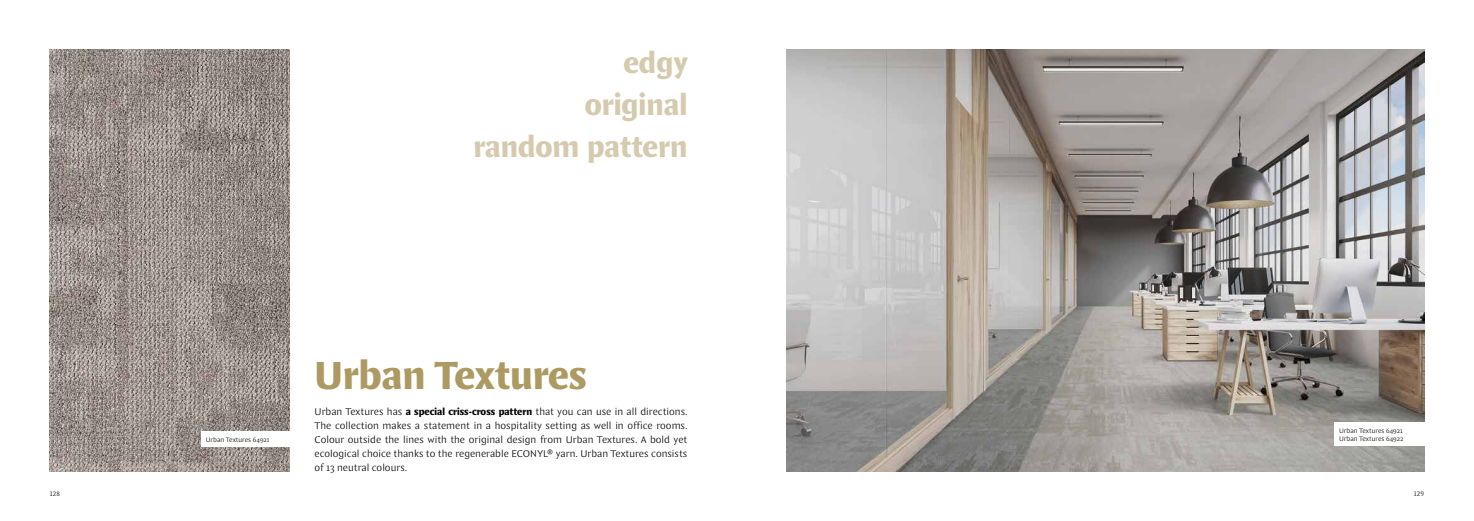
<style>
.page{position:relative;width:1474px;height:521px;background:#fff}
.page>*{position:absolute;margin:0;border:0;box-sizing:border-box;transform-origin:0 0}
.t1{font:900 42px "Comma Base";color:#ad9a62}
.t2{font:900 31.5px/42px "Comma Base";color:#d5caae;text-align:right}
.t3{font:300 10.5px/14px "Comma Base";color:#000;text-align:justify}
.t4{font:300 7px/8.8px "Comma Base";color:#000}
.s1{font-weight:900}
</style>
<div class="page">
<img style="left:787px;top:50px;width:637px;height:421px">
<img style="left:50px;top:50px;width:240px;height:421px">
<div style="left:201px;top:432px;width:102px;height:15px;background:#fff"></div>
<div style="left:1334px;top:422px;width:139px;height:24px;background:#fff"></div>
<h2 class="t2" style="left:473px;top:44px;width:216px">edgy<br>original random pattern</h2>
<h1 class="t1" style="left:315px;top:351px;width:274px">Urban Textures</h1>
<p class="t3" style="left:315px;top:405px;width:374px">Urban Textures has <span class="s1">a special criss-cross pattern</span> that you can use in all directions.<br>The collection makes a statement in a hospitality setting as well in office rooms.<br>Colour outside the lines with the original design from Urban Textures. A bold yet ecological choice thanks to the regenerable ECONYL® yarn. Urban Textures consists of 13 neutral colours.</p>
<p class="t4" style="left:206px;top:436px;width:65px">Urban Textures 64921</p>
<p class="t4" style="left:1339px;top:426px;width:66px">Urban Textures 64921<br>Urban Textures 64922</p>
<p class="t4" style="left:50px;top:490px;width:12px">128</p>
<p class="t4" style="left:1413px;top:490px;width:12px">129</p>
</div>
